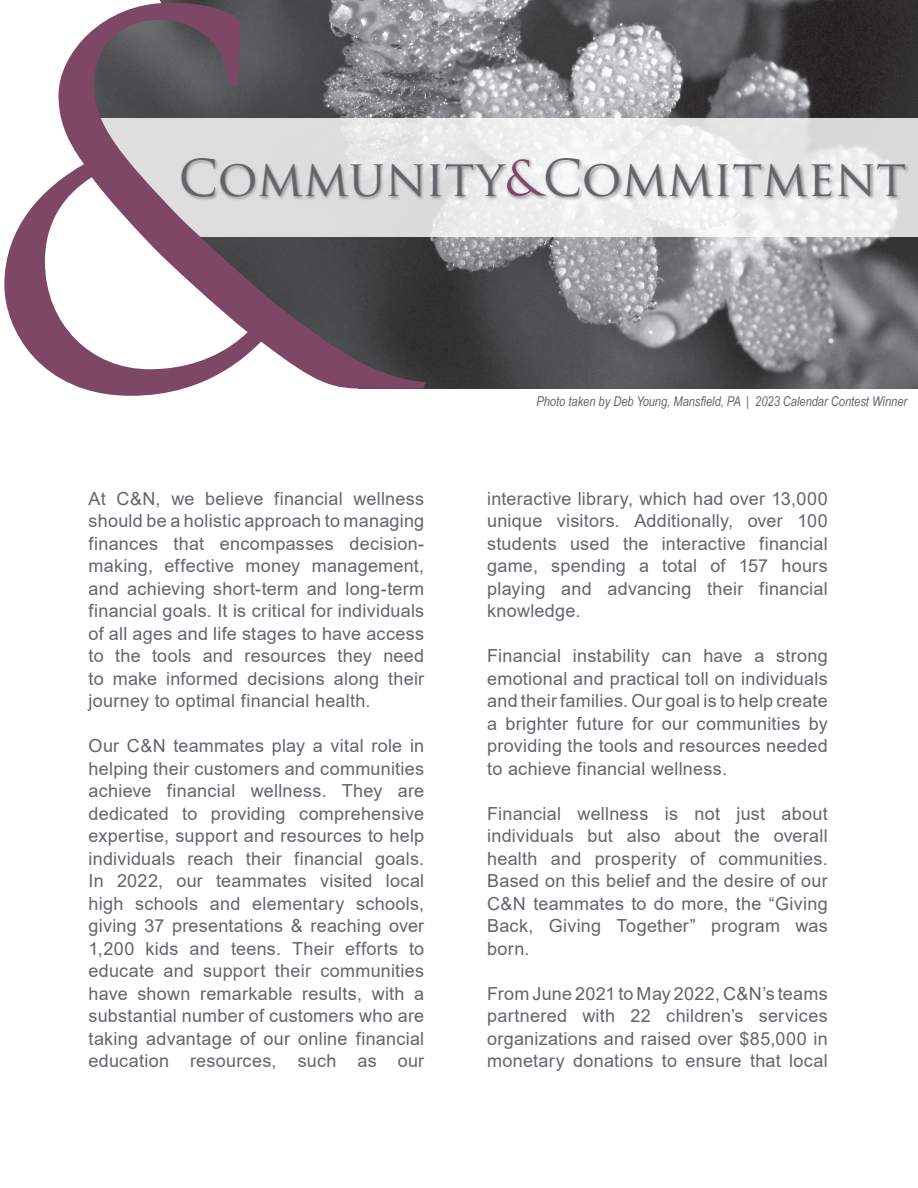
<style>
.page{position:relative;width:918px;height:1188px;background:#fff}
.page>*{position:absolute;margin:0;border:0;box-sizing:border-box;transform-origin:0 0}
.t1{font:49.5px "Trajan Pro";color:#62656a}
.t2{font:18px/22.5px "Arial";letter-spacing:.015em;color:#62656a;text-align:justify}
.t3{font:italic 13.5px "Arial Narrow";color:#62656a}
</style>
<div class="page">
<img style="left:378px;top:0;width:540px;height:389px">
<svg style="left:159px;top:0;width:219px;height:3px"></svg>
<svg style="left:426px;top:119px;width:492px;height:118px;fill:#ededee"></svg>
<svg style="left:4px;top:3px;width:422px;height:393px"></svg>
<div style="left:180px;top:157px;width:729px;height:44px;background:#231f20;opacity:.42"></div>
<div style="left:202px;top:389px;width:716px;height:18px;background:#fff"></div>
<div style="left:505px;top:158px;width:46px;height:43px;background:#231f20;opacity:.42"></div>
<svg style="left:507px;top:159px;width:40px;height:37px"></svg>
<p class="t1" style="left:178px;top:147px;width:729px">COMMUNITY COMMITMENT</p>
<p class="t2" style="left:89px;top:487px;width:337px">At C&amp;N, we believe financial wellness should be a holistic approach to managing finances that encompasses decision&shy;making, effective money management, and achieving short-term and long-term financial goals. It is critical for individuals of all ages and life stages to have access to the tools and resources they need to make informed decisions along their journey to optimal financial health.</p>
<p class="t2" style="left:89px;top:735px;width:337px">Our C&amp;N teammates play a vital role in helping their customers and communities achieve financial wellness. They are dedicated to providing comprehensive expertise, support and resources to help individuals reach their financial goals.<br>In 2022, our teammates visited local high schools and elementary schools, giving 37 presentations &amp; reaching over 1,200 kids and teens. Their efforts to educate and support their communities have shown remarkable results, with a substantial number of customers who are taking advantage of our online financial education resources, such as our</p>
<p class="t3" style="left:536px;top:391px;width:372px">Photo taken by Deb Young, Mansfield, PA | 2023 Calendar Contest Winner</p>
<p class="t2" style="left:487px;top:487px;width:342px">interactive library, which had over 13,000 unique visitors. Additionally, over 100 students used the interactive financial game, spending a total of 157 hours playing and advancing their financial knowledge.</p>
<p class="t2" style="left:487px;top:645px;width:342px">Financial instability can have a strong emotional and practical toll on individuals and their families. Our goal is to help create a brighter future for our communities by providing the tools and resources needed to achieve financial wellness.</p>
<p class="t2" style="left:487px;top:802px;width:342px">Financial wellness is not just about individuals but also about the overall health and prosperity of communities.<br>Based on this belief and the desire of our C&amp;N teammates to do more, the “Giving Back, Giving Together” program was born.</p>
<p class="t2" style="left:487px;top:982px;width:342px">From June 2021 to May 2022, C&amp;N’s teams partnered with 22 children’s services organizations and raised over $85,000 in monetary donations to ensure that local</p>
</div>
